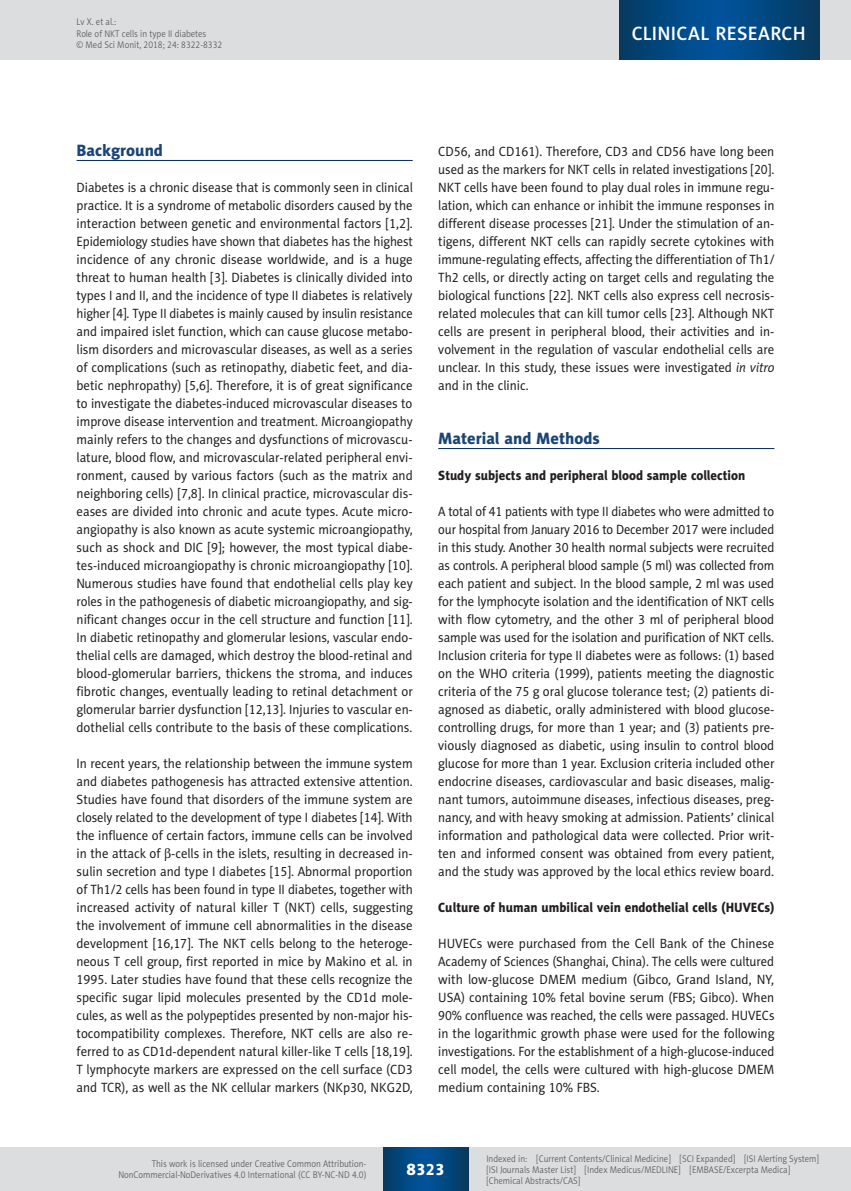
<style>
.page{position:relative;width:851px;height:1191px;background:#fff}
.page>*{position:absolute;margin:0;border:0;box-sizing:border-box;transform-origin:0 0}
.t1{font:19.5px "Naomi Sans EFN Medium";letter-spacing:.015em;color:#fff}
.MSM_Headline_1{font:16.5px "Naomi Sans EFN Heavy";color:#1a4574}
.t2{font:16.5px "Naomi Sans EFN Heavy";color:#fff}
.MSM_Body{font:13.5px/18px "Naomi Sans EFN";color:#231f20;text-align:justify;scale:.95 1}
.MSM_Body-2{font:13.5px/18px "Naomi Sans EFN";color:#231f20;text-align:justify;scale:.94 1}
.MSM_Body-3{font:13.5px/18px "Naomi Sans EFN";color:#231f20;text-align:justify;scale:.93 1}
.MSM_Headline_2{font:13.5px "Naomi Sans EFN Heavy";color:#231f20;scale:.95 1}
.MSM_pagina_zywa{font:9.75px/11.2px "Naomi Sans EFN Light";color:#57585a;scale:.9 1}
.MSM_pagina_sygnatura{font:9.75px "Naomi Sans EFN Light";color:#57585a;scale:.9 1}
.s1{font-family:"Standard Sym L"}
.s2{font-style:italic}
</style>
<div class="page">
<hr style="left:77px;top:160px;width:335px;height:1px;background:#00295c">
<hr style="left:438px;top:448px;width:336px;height:1px;background:#00295c">
<div style="left:0;top:1148px;width:850px;height:43px;background:#dcdddf"></div>
<svg style="left:383px;top:1147px;width:85px;height:43px;background:#02477e"></svg>
<div style="left:0;top:0;width:850px;height:60px;background:#dcdddf"></div>
<svg style="left:619px;top:0;width:200px;height:60px;background:#02477e"></svg>
<p class="MSM_pagina_zywa" style="left:77px;top:16px;width:146px">Lv X. et al.:<br>Role of NKT cells in type II diabetes</p>
<p class="MSM_pagina_sygnatura" style="left:77px;top:39px;width:163px">© Med Sci Monit, 2018; 24: 8322-8332</p>
<h1 class="t1" style="left:631px;top:22px;width:175px">CLINICAL RESEARCH</h1>
<p class="MSM_Headline_1" style="left:77px;top:140px;width:88px">Background</p>
<p class="MSM_Body-2" style="left:77px;top:178px;width:359px">Diabetes is a chronic disease that is commonly seen in clinical practice. It is a syndrome of metabolic disorders caused by the interaction between genetic and environmental factors [1,2].<br>Epidemiology studies have shown that diabetes has the highest incidence of any chronic disease worldwide, and is a huge threat to human health [3]. Diabetes is clinically divided into types I and II, and the incidence of type II diabetes is relatively higher [4]. Type II diabetes is mainly caused by insulin resistance and impaired islet function, which can cause glucose metabo&shy;lism disorders and microvascular diseases, as well as a series of complications (such as retinopathy, diabetic feet, and dia&shy;betic nephropathy) [5,6]. Therefore, it is of great significance to investigate the diabetes-induced microvascular diseases to improve disease intervention and treatment. Microangiopathy mainly refers to the changes and dysfunctions of microvascu&shy;lature, blood flow, and microvascular-related peripheral envi&shy;ronment, caused by various factors (such as the matrix and neighboring cells) [7,8]. In clinical practice, microvascular dis&shy;eases are divided into chronic and acute types. Acute micro&shy;angiopathy is also known as acute systemic microangiopathy, such as shock and DIC [9]; however, the most typical diabe&shy;tes-induced microangiopathy is chronic microangiopathy [10].<br>Numerous studies have found that endothelial cells play key roles in the pathogenesis of diabetic microangiopathy, and sig&shy;nificant changes occur in the cell structure and function [11].<br>In diabetic retinopathy and glomerular lesions, vascular endo&shy;thelial cells are damaged, which destroy the blood-retinal and blood-glomerular barriers, thickens the stroma, and induces fibrotic changes, eventually leading to retinal detachment or glomerular barrier dysfunction [12,13]. Injuries to vascular en&shy;dothelial cells contribute to the basis of these complications.</p>
<p class="MSM_Body" style="left:77px;top:754px;width:355px">In recent years, the relationship between the immune system and diabetes pathogenesis has attracted extensive attention.<br>Studies have found that disorders of the immune system are closely related to the development of type I diabetes [14]. With the influence of certain factors, immune cells can be involved in the attack of <span class="s1">b</span>-cells in the islets, resulting in decreased in&shy;sulin secretion and type I diabetes [15]. Abnormal proportion of Th1/2 cells has been found in type II diabetes, together with increased activity of natural killer T (NKT) cells, suggesting the involvement of immune cell abnormalities in the disease development [16,17]. The NKT cells belong to the heteroge&shy;neous T cell group, first reported in mice by Makino et al. in 1995. Later studies have found that these cells recognize the specific sugar lipid molecules presented by the CD1d mole&shy;cules, as well as the polypeptides presented by non-major his&shy;tocompatibility complexes. Therefore, NKT cells are also re&shy;ferred to as CD1d-dependent natural killer-like T cells [18,19].<br>T lymphocyte markers are expressed on the cell surface (CD3 and TCR), as well as the NK cellular markers (NKp30, NKG2D,</p>
<p class="MSM_Body" style="left:438px;top:142px;width:355px">CD56, and CD161). Therefore, CD3 and CD56 have long been used as the markers for NKT cells in related investigations [20].<br>NKT cells have been found to play dual roles in immune regu&shy;lation, which can enhance or inhibit the immune responses in different disease processes [21]. Under the stimulation of an&shy;tigens, different NKT cells can rapidly secrete cytokines with immune-regulating effects, affecting the differentiation of Th1/ Th2 cells, or directly acting on target cells and regulating the biological functions [22]. NKT cells also express cell necrosis&shy;related molecules that can kill tumor cells [23]. Although NKT cells are present in peripheral blood, their activities and in&shy;volvement in the regulation of vascular endothelial cells are unclear. In this study, these issues were investigated <span class="s2">in vitro </span>and in the clinic.</p>
<p class="MSM_Headline_1" style="left:438px;top:428px;width:163px">Material and Methods</p>
<p class="MSM_Headline_2" style="left:438px;top:467px;width:324px">Study subjects and peripheral blood sample collection</p>
<p class="MSM_Body-3" style="left:438px;top:502px;width:363px">A total of 41 patients with type II diabetes who were admitted to our hospital from January 2016 to December 2017 were included in this study. Another 30 health normal subjects were recruited as controls. A peripheral blood sample (5 ml) was collected from each patient and subject. In the blood sample, 2 ml was used for the lymphocyte isolation and the identification of NKT cells with flow cytometry, and the other 3 ml of peripheral blood sample was used for the isolation and purification of NKT cells.<br>Inclusion criteria for type II diabetes were as follows: (1) based on the WHO criteria (1999), patients meeting the diagnostic criteria of the 75 g oral glucose tolerance test; (2) patients di&shy;agnosed as diabetic, orally administered with blood glucose&shy;controlling drugs, for more than 1 year; and (3) patients pre&shy;viously diagnosed as diabetic, using insulin to control blood glucose for more than 1 year. Exclusion criteria included other endocrine diseases, cardiovascular and basic diseases, malig&shy;nant tumors, autoimmune diseases, infectious diseases, preg&shy;nancy, and with heavy smoking at admission. Patients’ clinical information and pathological data were collected. Prior writ&shy;ten and informed consent was obtained from every patient, and the study was approved by the local ethics review board.</p>
<p class="MSM_Headline_2" style="left:438px;top:899px;width:355px">Culture of human umbilical vein endothelial cells (HUVECs)</p>
<p class="MSM_Body" style="left:438px;top:934px;width:355px">HUVECs were purchased from the Cell Bank of the Chinese Academy of Sciences (Shanghai, China). The cells were cultured with low-glucose DMEM medium (Gibco, Grand Island, NY, USA) containing 10% fetal bovine serum (FBS; Gibco). When 90% confluence was reached, the cells were passaged. HUVECs in the logarithmic growth phase were used for the following investigations. For the establishment of a high-glucose-induced cell model, the cells were cultured with high-glucose DMEM medium containing 10% FBS.</p>
<p class="MSM_pagina_zywa" style="left:118px;top:1158px;width:277px;text-align:right">This work is licensed under Creative Common Attribution-<br>NonCommercial-NoDerivatives 4.0 International (CC BY-NC-ND 4.0)</p>
<p class="t2" style="left:406px;top:1159px;width:40px">8323</p>
<p class="MSM_pagina_zywa" style="left:486px;top:1152px;width:371px">Indexed in: [Current Contents/Clinical Medicine] [SCI Expanded] [ISI Alerting System] [ISI Journals Master List] [Index Medicus/MEDLINE] [EMBASE/Excerpta Medica] [Chemical Abstracts/CAS]</p>
</div>
